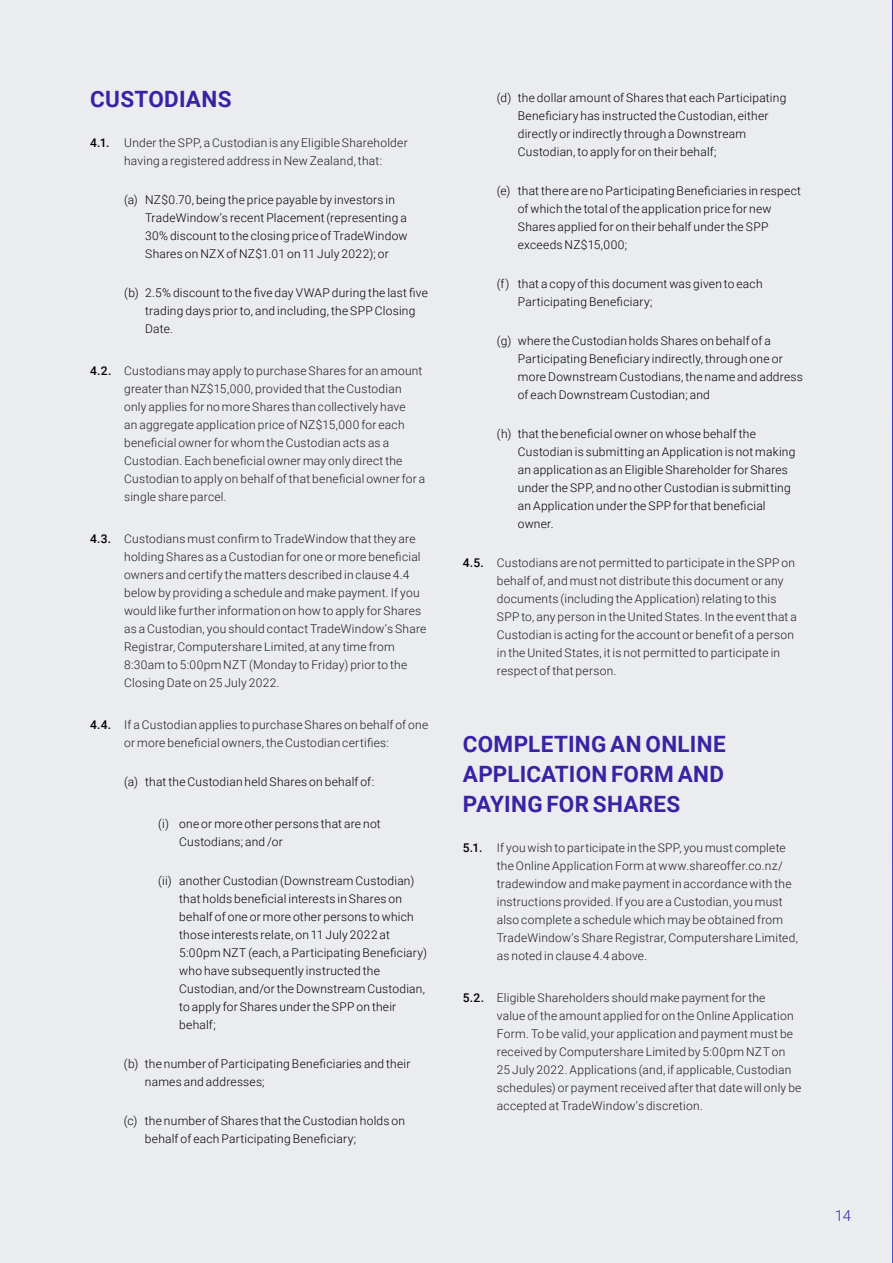
<style>
.page{position:relative;width:893px;height:1263px;background:#ebecf0}
.page>*{position:absolute;margin:0;border:0;box-sizing:border-box;transform-origin:0 0}
.t1{font:700 22.5px/30px "Roboto";letter-spacing:.015em;color:#3824a3;text-align:justify}
.t2{font:300 15px "Roboto";color:#3824a3}
.t3{font:300 12px/18px "Roboto";letter-spacing:.02em;color:#1d1d1e}
.t4{font:300 12px/18px "Roboto";letter-spacing:.02em;color:#000}
.t5{font:500 12px "Roboto";color:#000}
</style>
<div class="page">
<svg style="left:892px;top:0;width:1px;height:1263px"></svg>
<h1 class="t1" style="left:90px;top:83px;width:143px">CUSTODIANS</h1>
<p class="t5" style="left:90px;top:134px;width:21px">4.1.</p>
<p class="t5" style="left:90px;top:362px;width:23px">4.2.</p>
<p class="t5" style="left:90px;top:530px;width:23px">4.3.</p>
<p class="t5" style="left:90px;top:716px;width:23px">4.4.</p>
<p class="t3" style="left:124px;top:133px;width:285px">Under the SPP, a Custodian is any Eligible Shareholder having a registered address in New Zealand, that:</p>
<p class="t4" style="left:145px;top:190px;width:264px;text-indent:-21px">(a) NZ$0.70, being the price payable by investors in TradeWindow’s recent Placement (representing a 30% discount to the closing price of TradeWindow Shares on NZX of NZ$1.01 on 11 July 2022); or</p>
<p class="t4" style="left:145px;top:283px;width:284px;text-indent:-21px">(b) 2.5% discount to the five day VWAP during the last five trading days prior to, and including, the SPP Closing<br>Date.</p>
<p class="t3" style="left:124px;top:361px;width:303px">Custodians may apply to purchase Shares for an amount greater than NZ$15,000, provided that the Custodian only applies for no more Shares than collectively have<br>an aggregate application price of NZ$15,000 for each beneficial ownerfor whom the Custodian acts as a Custodian. Each beneficial owner may only direct the Custodian to apply on behalf of that beneficial ownerfor a single share parcel.</p>
<p class="t3" style="left:124px;top:529px;width:304px">Custodians must confirm to TradeWindow that they are holding Shares as a Custodian for one or more beneficial owners and certify the matters described in clause 4.4 below by providing a schedule and make payment. If you would like further information on how to apply for Shares as a Custodian, you should contact TradeWindow’s Share Registrar, Computershare Limited, at any time from 8:30am to 5:00pm NZT (Monday to Friday) prior to the Closing Date on 25 July 2022.</p>
<p class="t3" style="left:124px;top:715px;width:306px">If a Custodian applies to purchase Shares on behalf of one or more beneficial owners, the Custodian certifies:</p>
<p class="t4" style="left:124px;top:772px;width:252px">(a) that the Custodian held Shares on behalf of:</p>
<p class="t4" style="left:179px;top:814px;width:203px;text-indent:-21px">(i) one or more other persons that are not<br>Custodians; and /or</p>
<p class="t4" style="left:179px;top:871px;width:249px;text-indent:-21px">(ii) another Custodian (Downstream Custodian) that holds beneficial interests in Shares on behalf of one or more other persons to which those interests relate, on 11 July 2022 at 5:00pm NZT (each, a Participating Beneficiary) who have subsequently instructed the Custodian, and/or the Downstream Custodian, to apply for Shares under the SPP on their behalf;</p>
<p class="t4" style="left:145px;top:1054px;width:267px;text-indent:-21px">(b) the number of Participating Beneficiaries and their names and addresses;</p>
<p class="t4" style="left:145px;top:1111px;width:262px;text-indent:-21px">(c) the number of Shares that the Custodian holds on behalf of each Participating Beneficiary;</p>
<p class="t5" style="left:463px;top:554px;width:23px">4.5.</p>
<p class="t4" style="left:518px;top:88px;width:270px;text-indent:-21px">(d) the dollar amount of Shares that each Participating Beneficiary has instructed the Custodian, either directly or indirectly through a Downstream Custodian, to apply for on their behalf;</p>
<p class="t4" style="left:518px;top:181px;width:285px;text-indent:-21px">(e) that there are no Participating Beneficiaries in respect of which the total of the application price for new Shares applied for on their behalf under the SPP exceeds NZ$15,000;</p>
<p class="t4" style="left:518px;top:274px;width:246px;text-indent:-21px">(f) that a copy of this document was given to each<br>Participating Beneficiary;</p>
<p class="t4" style="left:518px;top:331px;width:286px;text-indent:-21px">(g) where the Custodian holds Shares on behalf of a Participating Beneficiary indirectly, through one or more Downstream Custodians, the name and address of each Downstream Custodian; and</p>
<p class="t4" style="left:518px;top:424px;width:279px;text-indent:-21px">(h) that the beneficial owner on whose behalf the Custodian is submitting an Application is not making an application as an Eligible Shareholder for Shares under the SPP, and no other Custodian is submitting an Application underthe SPP forthat beneficial owner.</p>
<p class="t3" style="left:497px;top:553px;width:302px">Custodians are not permitted to participate in the SPP on behalf of, and must not distribute this document or any documents (including the Application) relating to this SPP to, any person in the United States. In the event that a Custodian is acting forthe account or benefit of a person in the United States, it is not permitted to participate in respect of that person.</p>
<h1 class="t1" style="left:463px;top:728px;width:264px">COMPLETING AN ONLINE APPLICATION FORM AND PAYING FOR SHARES</h1>
<p class="t5" style="left:463px;top:839px;width:21px">5.1.</p>
<p class="t5" style="left:463px;top:989px;width:23px">5.2.</p>
<p class="t3" style="left:497px;top:838px;width:303px">If you wish to participate in the SPP, you must complete the Online Application Form at www.shareoffer.co.nz/ tradewindow and make payment in accordance with the instructions provided. If you are a Custodian, you must also complete a schedule which may be obtained from TradeWindow’s Share Registrar, Computershare Limited, as noted in clause 4.4 above.</p>
<p class="t3" style="left:497px;top:988px;width:306px">Eligible Shareholders should make payment for the<br>value of the amount applied for on the Online Application Form. To be valid, your application and payment must be received by Computershare Limited by 5:00pm NZT on 25 July 2022. Applications (and, if applicable, Custodian schedules) or payment received after that date will only be accepted at TradeWindow’s discretion.</p>
<p class="t2" style="left:835px;top:1205px;width:18px">14</p>
</div>
